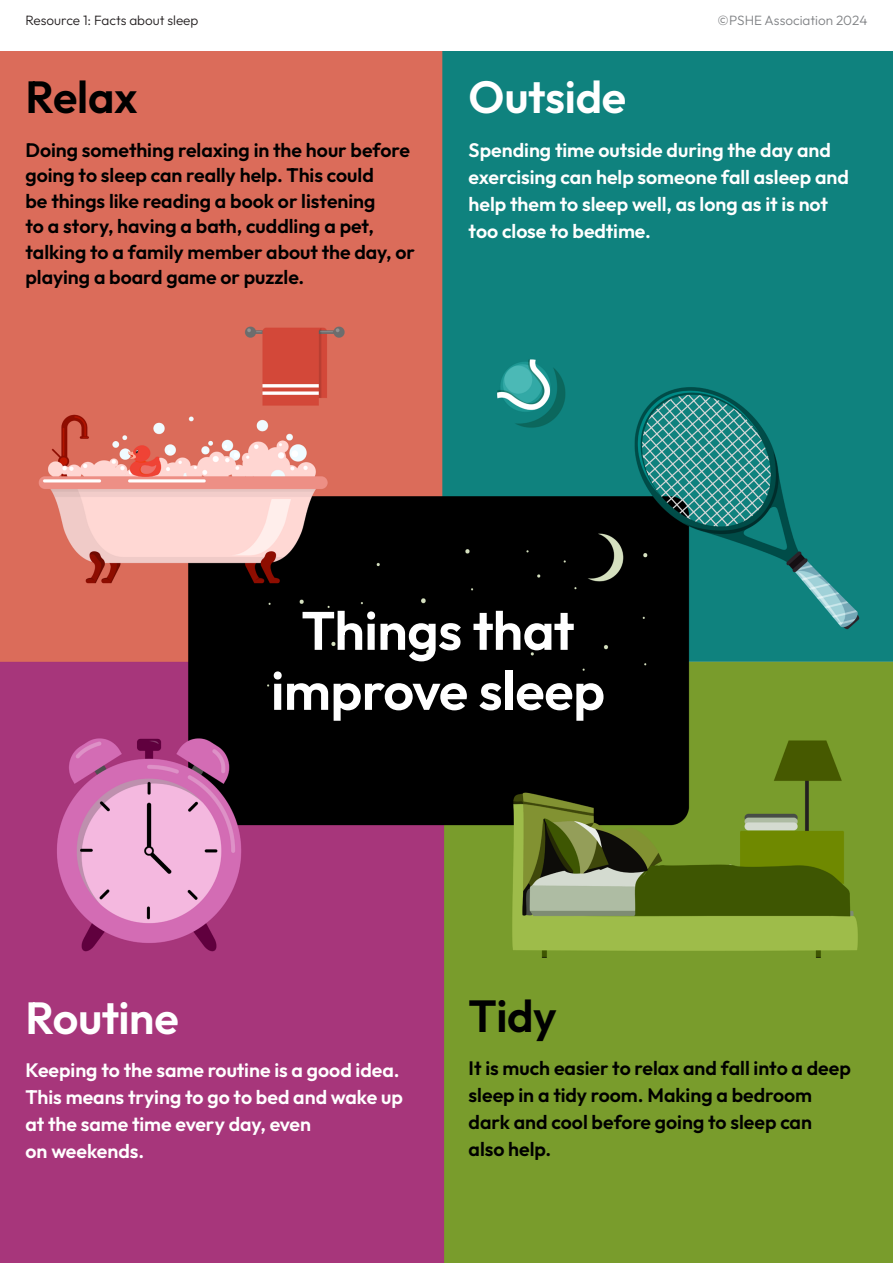
<style>
.page{position:relative;width:893px;height:1263px;background:#fff}
.page>*{position:absolute;margin:0;border:0;box-sizing:border-box;transform-origin:0 0}
.t1{font:600 54px/60px "Outfit";letter-spacing:-.01em;color:#fff;text-align:center}
.t2{font:600 45px "Outfit";letter-spacing:-.005em;color:#fff}
.t3{font:600 45px "Outfit";letter-spacing:-.01em;color:#000}
.t4{font:600 45px "Outfit";color:#000001}
.P2{font:600 19.5px/25.5px "Outfit";color:#000}
.P2-2{font:600 19.5px/27px "Outfit";letter-spacing:-.005em;color:#fff}
.t5{font:300 13.5px "Outfit";color:#231f20}
.t6{font:300 13.5px "Outfit";color:#808285}
</style>
<div class="page">
<img style="left:0;top:51px;width:893px;height:1212px">
<p class="t5" style="left:26px;top:13px;width:174px">Resource 1: Facts about sleep</p>
<p class="t6" style="left:718px;top:13px;width:151px">©PSHE Association 2024</p>
<h1 class="t3" style="left:26px;top:72px;width:114px">Relax</h1>
<p class="P2" style="left:26px;top:137px;width:391px">Doing something relaxing in the hour before going to sleep can really help. This could<br>be things like reading a book or listening<br>to a story, having a bath, cuddling a pet, talking to a family member about the day, or playing a board game or puzzle.</p>
<h1 class="t2" style="left:469px;top:72px;width:159px">Outside</h1>
<p class="P2-2" style="left:469px;top:136px;width:382px">Spending time outside during the day and exercising can help someone fall asleep and help them to sleep well, as long as it is not too close to bedtime.</p>
<h1 class="t1" style="left:271px;top:600px;width:335px">Things that improve sleep</h1>
<h1 class="t2" style="left:26px;top:992px;width:155px">Routine</h1>
<h1 class="t4" style="left:469px;top:990px;width:90px">Tidy</h1>
<p class="P2-2" style="left:26px;top:1057px;width:379px">Keeping to the same routine is a good idea.<br>This means trying to go to bed and wake up at the same time every day, even<br>on weekends.</p>
<p class="P2" style="left:469px;top:1054px;width:384px;line-height:27px">It is much easier to relax and fall into a deep sleep in a tidy room. Making a bedroom dark and cool before going to sleep can also help.</p>
</div>
